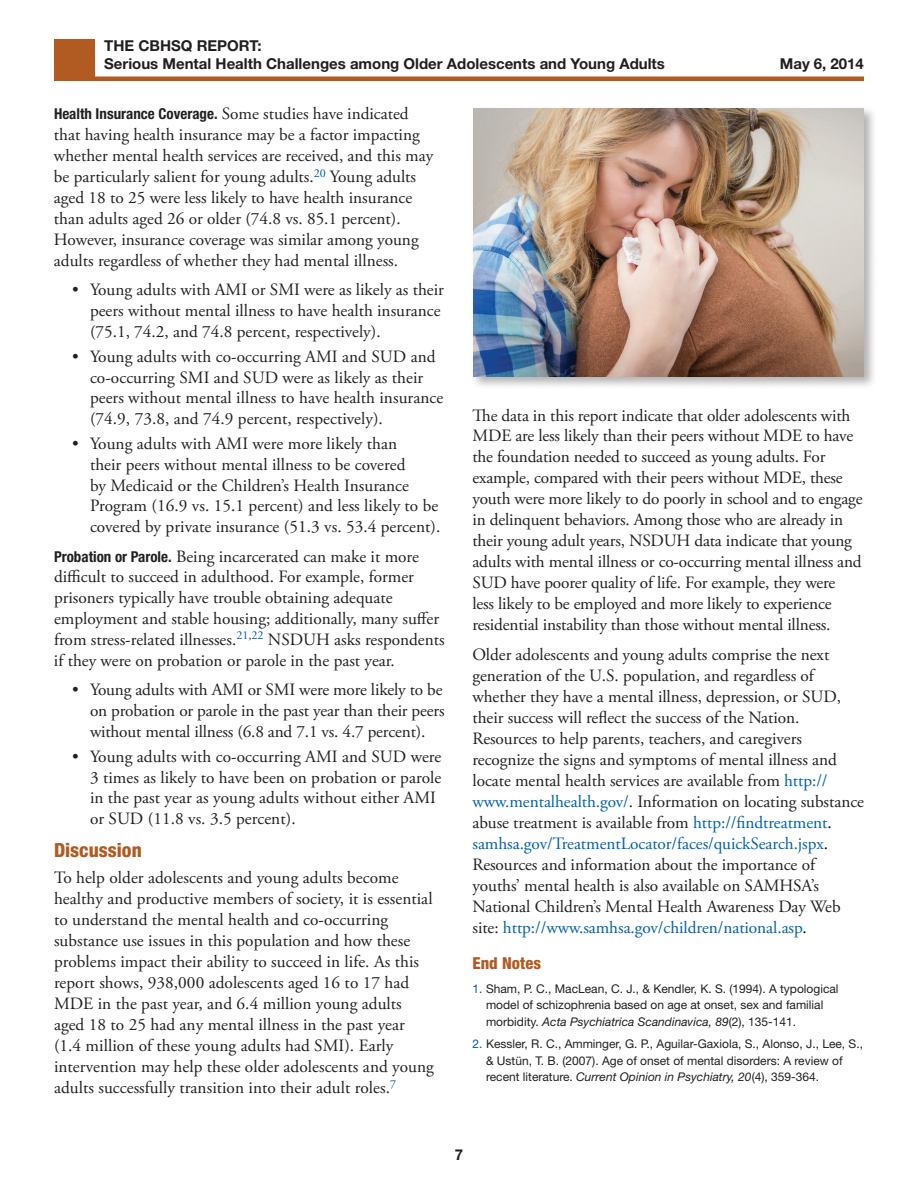
<style>
.page{position:relative;width:918px;height:1188px;background:#fff}
.page>*{position:absolute;margin:0;border:0;box-sizing:border-box;transform-origin:0 0}
.t1{font:800 condensed 19.5px "Helvetica Neue LT Std";color:#b15b23}
.t2{font:17.25px/21px "Adobe Garamond Pro";color:#231f20}
.t3{font:800 condensed 16.5px "Helvetica Neue LT Std";color:#b15b23}
.t4{font:700 15px/18px "Helvetica Neue LT Std";color:#231f20}
.t5{font:700 condensed 15px "Helvetica Neue LT Std";color:#231f20}
.t6{font:12px/16.5px "Helvetica Neue LT Std";color:#231f20}
.s1{font-family:"Adobe Garamond Pro";font-weight:400;font-stretch:normal;font-size:17.25px}
.s2{font-family:"Helvetica Neue LT Std";font-weight:700;font-stretch:condensed;font-size:15px}
.s3{color:#0161aa}
.s4{color:#000}
.s5{color:#005daa}
.s6{font-style:italic}
</style>
<div class="page">
<div style="left:54px;top:40px;width:40px;height:37px;background:#b15b23"></div>
<div style="left:54px;top:76px;width:810px;height:5px;background:#b15b23"></div>
<div style="left:470px;top:105px;width:407px;height:285px;background:#231f20;opacity:.35"></div>
<img style="left:473px;top:109px;width:391px;height:267px">
<p class="t4" style="left:104px;top:37px;width:562px">THE CBHSQ REPORT:<br>Serious Mental Health Challenges among Older Adolescents and Young Adults</p>
<p class="t4" style="left:780px;top:54px;width:86px">May 6, 2014</p>
<p class="t5" style="left:54px;top:104px;width:356px">Health Insurance Coverage. <span class="s1">Some studies have indicated</span></p>
<p class="t2" style="left:54px;top:124px;width:381px">that having health insurance may be a factor impacting whether mental health services are received, and this may be particularly salient for young adults.<sup>20</sup> Young adults aged 18 to 25 were less likely to have health insurance than adults aged 26 or older (74.8 vs. 85.1 percent).<br>However, insurance coverage was similar among young adults regardless of whether they had mental illness.</p>
<p class="t2" style="left:90px;top:280px;width:355px;text-indent:-18px">• Young adults with AMI or SMI were as likely as their peers without mental illness to have health insurance (75.1, 74.2, and 74.8 percent, respectively).</p>
<p class="t2" style="left:90px;top:347px;width:355px;text-indent:-18px">• Young adults with co-occurring AMI and SUD and co-occurring SMI and SUD were as likely as their peers without mental illness to have health insurance (74.9, 73.8, and 74.9 percent, respectively).</p>
<p class="t2" style="left:90px;top:434px;width:352px;text-indent:-18px">• Young adults with AMI were more likely than<br>their peers without mental illness to be covered<br>by Medicaid or the Children’s Health Insurance Program (16.9 vs. 15.1 percent) and less likely to be covered by private insurance (51.3 vs. 53.4 percent).</p>
<p class="t2" style="left:54px;top:547px;width:392px"><span class="s2">Probation or Parole.</span> Being incarcerated can make it more difficult to succeed in adulthood. For example, former prisoners typically have trouble obtaining adequate employment and stable housing; additionally, many suffer from stress-related illnesses.<sup>21</sup><sup>,</sup><sup>22</sup> NSDUH asks respondents if they were on probation or parole in the past year.</p>
<p class="t2" style="left:90px;top:680px;width:356px;text-indent:-18px">• Young adults with AMI or SMI were more likely to be on probation or parole in the past year than their peers without mental illness (6.8 and 7.1 vs. 4.7 percent).</p>
<p class="t2" style="left:90px;top:747px;width:353px;text-indent:-18px">• Young adults with co-occurring AMI and SUD were 3 times as likely to have been on probation or parole in the past year as young adults without either AMI or SUD (11.8 vs. 3.5 percent).</p>
<p class="t1" style="left:54px;top:838px;width:89px">Discussion</p>
<p class="t2" style="left:54px;top:868px;width:381px">To help older adolescents and young adults become healthy and productive members of society, it is essential to understand the mental health and co-occurring substance use issues in this population and how these problems impact their ability to succeed in life. As this report shows, 938,000 adolescents aged 16 to 17 had MDE in the past year, and 6.4 million young adults aged 18 to 25 had any mental illness in the past year (1.4 million of these young adults had SMI). Early intervention may help these older adolescents and young adults successfully transition into their adult roles.<sup>7</sup></p>
<p class="t2" style="left:472px;top:405px;width:392px">The data in this report indicate that older adolescents with MDE are less likely than their peers without MDE to have the foundation needed to succeed as young adults. For example, compared with their peers without MDE, these youth were more likely to do poorly in school and to engage in delinquent behaviors. Among those who are already in their young adult years, NSDUH data indicate that young adults with mental illness or co-occurring mental illness and SUD have poorer quality of life. For example, they were<br>less likely to be employed and more likely to experience residential instability than those without mental illness.</p>
<p class="t2" style="left:472px;top:645px;width:393px">Older adolescents and young adults comprise the next generation of the U.S. population, and regardless of whether they have a mental illness, depression, or SUD, their success will reflect the success of the Nation.<br>Resources to help parents, teachers, and caregivers recognize the signs and symptoms of mental illness and locate mental health services are available from <span class="s3">http:// www.mentalhealth.gov/</span>. Information on locating substance abuse treatment is available from <span class="s3">http://findtreatment</span><span class="s4">. </span><span class="s3">samhsa.gov/TreatmentLocator/faces/quickSearch.jspx</span><span class="s4">.<br></span>Resources and information about the importance of youths’ mental health is also available on SAMHSA’s National Children’s Mental Health Awareness Day Web site: <span class="s3">http://www.samhsa.gov/children/national.asp</span><span class="s4">.</span></p>
<p class="t3" style="left:472px;top:953px;width:70px">End Notes</p>
<p class="t6" style="left:486px;top:980px;width:354px;text-indent:-14px"><span class="s5">1.</span> Sham, P. C., MacLean, C. J., &amp; Kendler, K. S. (1994). A typological model of schizophrenia based on age at onset, sex and familial morbidity. <span class="s6">Acta Psychiatrica Scandinavica, 89</span>(2), 135-141.</p>
<p class="t6" style="left:486px;top:1035px;width:379px;text-indent:-14px"><span class="s5">2.</span> Kessler, R. C., Amminger, G. P., Aguilar-Gaxiola, S., Alonso, J., Lee, S., &amp; Ustün, T. B. (2007). Age of onset of mental disorders: A review of recent literature. <span class="s6">Current Opinion in Psychiatry, 20</span>(4), 359-364.</p>
<p class="t4" style="left:455px;top:1145px;width:10px">7</p>
</div>
